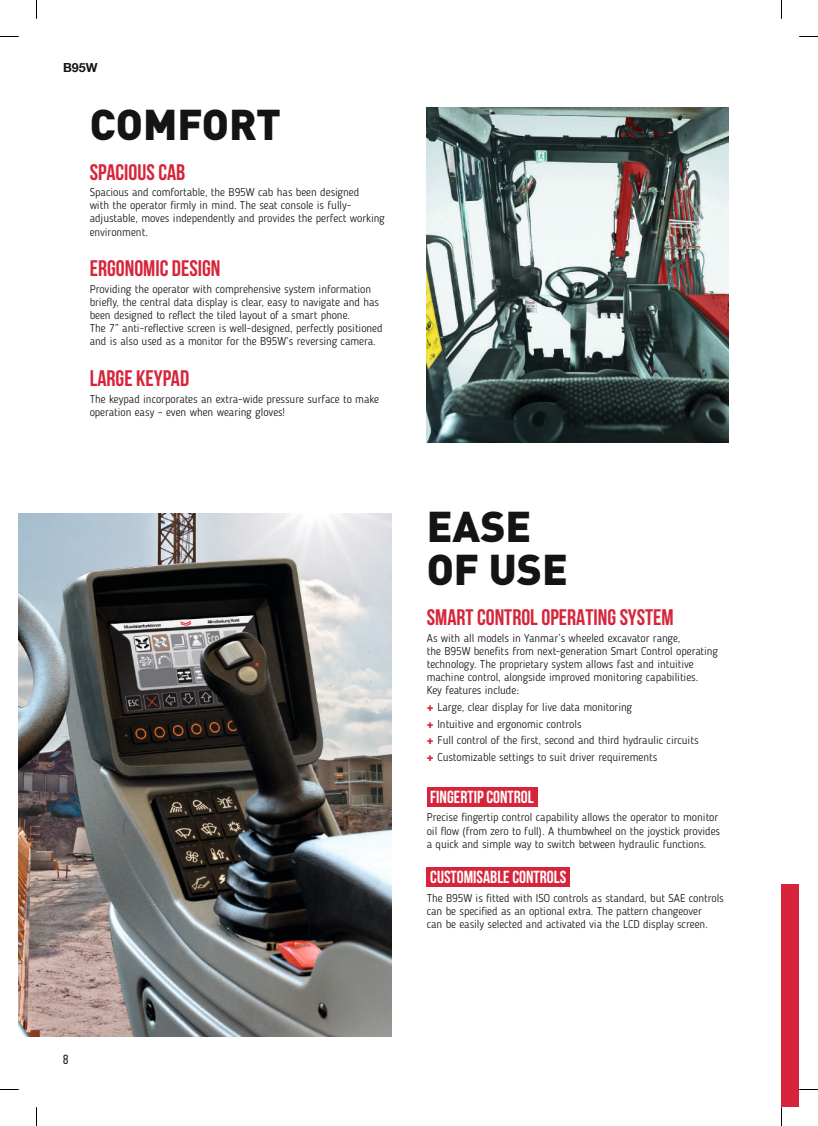
<style>
.page{position:relative;width:818px;height:1126px;background:#fff}
.page>*{position:absolute;margin:0;border:0;box-sizing:border-box;transform-origin:0 0}
.t1{font:900 42.5px/42.5px "DINOT";color:#131413}
.t2{font:700 22.5px "Bebas Neue";color:#d6253a}
.t3{font:700 17.5px "Bebas Neue";color:#fff}
.t4{font:13.25px "Bebas Neue";color:#131413}
.t5{font:700 12.5px "Helvetica Neue LT Com";color:#131413}
.t6{font:300 11.25px/13.1px "Blogger Sans";color:#131413}
.s1{font-family:"Helvetica Neue LT Com";font-weight:900;color:#d6253a}
</style>
<div class="page">
<div style="left:781px;top:884px;width:17px;height:223px;background:#d6253a"></div>
<div style="left:426px;top:787px;width:111px;height:19px;background:#d6253a"></div>
<div style="left:426px;top:867px;width:143px;height:19px;background:#d6253a"></div>
<img style="left:426px;top:107px;width:301px;height:335px">
<img style="left:19px;top:514px;width:372px;height:522px">
<svg style="left:0;top:36px;width:19px;height:1px"></svg>
<svg style="left:799px;top:36px;width:18px;height:1px"></svg>
<svg style="left:0;top:1089px;width:19px;height:1px"></svg>
<svg style="left:798px;top:1088px;width:19px;height:2px"></svg>
<svg style="left:36px;top:0;width:1px;height:19px"></svg>
<svg style="left:36px;top:1107px;width:1px;height:18px"></svg>
<p class="t5" style="left:63px;top:60px;width:36px">B95W</p>
<h1 class="t1" style="left:90px;top:102px;width:193px">COMFORT</h1>
<h2 class="t2" style="left:90px;top:159px;width:97px">SPACIOUS CAB</h2>
<p class="t6" style="left:90px;top:186px;width:296px">Spacious and comfortable, the B95W cab has been designed<br>with the operator firmly in mind. The seat console is fully&shy;adjustable, moves independently and provides the perfect working environment.</p>
<h2 class="t2" style="left:90px;top:256px;width:132px">ERGONOMIC DESIGN</h2>
<p class="t6" style="left:90px;top:282px;width:294px">Providing the operator with comprehensive system information briefly, the central data display is clear, easy to navigate and has been designed to reflect the tiled layout of a smart phone.<br>The 7” anti-reflective screen is well-designed, perfectly positioned and is also used as a monitor for the B95W’s reversing camera.</p>
<h2 class="t2" style="left:90px;top:366px;width:101px">LARGE KEYPAD</h2>
<p class="t6" style="left:90px;top:392px;width:291px">The keypad incorporates an extra-wide pressure surface to make operation easy – even when wearing gloves!</p>
<h1 class="t1" style="left:426px;top:504px;width:143px">EASE<br>OF USE</h1>
<h2 class="t2" style="left:426px;top:605px;width:248px">SMART CONTROL OPERATING SYSTEM</h2>
<p class="t6" style="left:426px;top:631px;width:292px">As with all models in Yanmar’s wheeled excavator range,<br>the B95W benefits from next-generation Smart Control operating technology. The proprietary system allows fast and intuitive machine control, alongside improved monitoring capabilities.<br>Key features include:</p>
<p class="t6" style="left:426px;top:698px;width:273px;line-height:16.6px"><span class="s1">+</span> Large, clear display for live data monitoring<br><span class="s1">+</span> Intuitive and ergonomic controls<br><span class="s1">+</span> Full control of the first, second and third hydraulic circuits <span class="s1">+</span> Customizable settings to suit driver requirements</p>
<h3 class="t3" style="left:430px;top:787px;width:105px">FINGERTIP CONTROL</h3>
<p class="t6" style="left:426px;top:810px;width:295px">Precise fingertip control capability allows the operator to monitor oil flow (from zero to full). A thumbwheel on the joystick provides a quick and simple way to switch between hydraulic functions.</p>
<h3 class="t3" style="left:430px;top:867px;width:137px">CUSTOMISABLE CONTROLS</h3>
<p class="t6" style="left:426px;top:891px;width:298px">The B95W is fitted with ISO controls as standard, but SAE controls can be specified as an optional extra. The pattern changeover<br>can be easily selected and activated via the LCD display screen.</p>
<p class="t4" style="left:63px;top:1052px;width:7px">8</p>
</div>
